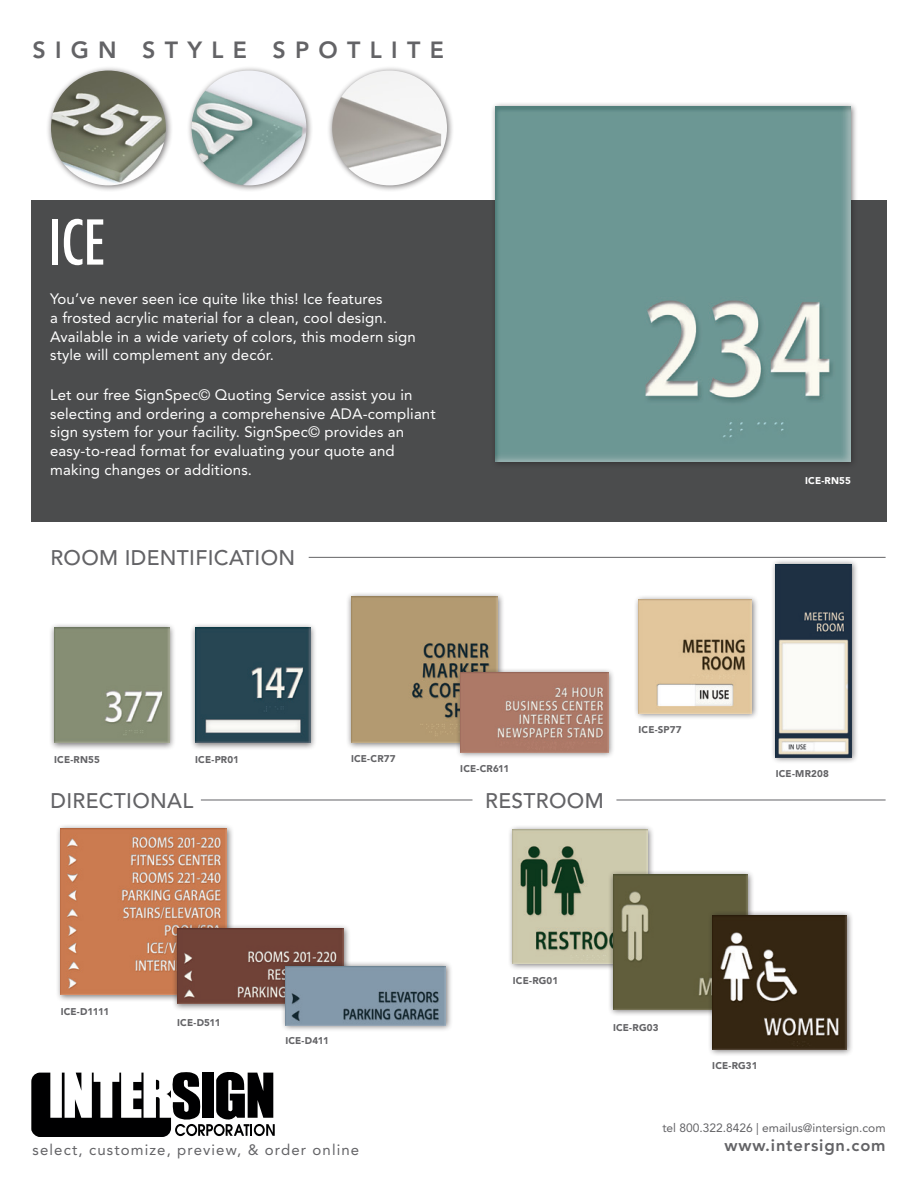
<style>
.page{position:relative;width:918px;height:1188px;background:#fff}
.page>*{position:absolute;margin:0;border:0;box-sizing:border-box;transform-origin:0 0}
.t1{font:condensed 60px "Futura Std";color:#fff}
.t2{font:800 23.25px "Avenir LT Std";letter-spacing:.4em;color:#636366}
.Catergories{font:500 21px "Avenir LT Std";letter-spacing:.015em;color:#636366}
.t3{font:800 16.5px "Avenir LT Std";letter-spacing:.05em;color:#636366}
.t4{font:15px/18.9px "Avenir LT Std";letter-spacing:.01em;color:#fff}
.t5{font:15px "Avenir LT Std";letter-spacing:.075em;color:#636366}
.t6{font:12px "Avenir LT Std";color:#636366}
.Product_Number_Left{font:900 9.75px "Avenir LT Std";letter-spacing:.015em;color:#636366}
.Product_Number{font:900 9.75px "Avenir LT Std";letter-spacing:.015em;color:#636366}
.Prices{font:900 9.75px "Avenir LT Std";letter-spacing:.015em;color:#636366}
.Product_Number_Left-2{font:900 9.75px "Avenir LT Std";letter-spacing:-.025em;color:#636366}
.Product_Number_Right{font:900 9.75px "Avenir LT Std";letter-spacing:.02em;color:#fff}
.Product_Number_Right-2{font:900 9.75px "Avenir LT Std";letter-spacing:.015em;color:#636366}
</style>
<div class="page">
<div style="left:31px;top:200px;width:856px;height:322px;background:#4b4c4d"></div>
<svg style="left:31px;top:1072px;width:244px;height:65px"></svg>
<div style="left:56px;top:824px;width:178px;height:178px;background:#231f20;opacity:.6"></div>
<img style="left:61px;top:829px;width:166px;height:166px">
<div style="left:49px;top:623px;width:127px;height:127px;background:#231f20;opacity:.6"></div>
<img style="left:54px;top:628px;width:115px;height:115px">
<div style="left:190px;top:623px;width:127px;height:127px;background:#231f20;opacity:.6"></div>
<img style="left:195px;top:628px;width:115px;height:115px">
<hr style="left:201px;top:800px;width:272px;height:1px;background:#636366">
<hr style="left:309px;top:557px;width:577px;height:1px;background:#636366">
<hr style="left:616px;top:800px;width:270px;height:1px;background:#636366">
<div style="left:46px;top:66px;width:127px;height:126px;background:#231f20;opacity:.6"></div>
<img style="left:51px;top:71px;width:115px;height:114px;border-radius:57px">
<div style="left:187px;top:66px;width:126px;height:126px;background:#231f20;opacity:.6"></div>
<img style="left:192px;top:71px;width:114px;height:114px;border-radius:57px">
<div style="left:327px;top:66px;width:127px;height:126px;background:#231f20;opacity:.6"></div>
<img style="left:332px;top:71px;width:115px;height:114px;border-radius:57px">
<div style="left:346px;top:592px;width:158px;height:158px;background:#231f20;opacity:.6"></div>
<img style="left:351px;top:597px;width:146px;height:146px">
<div style="left:455px;top:668px;width:160px;height:91px;background:#231f20;opacity:.6"></div>
<img style="left:460px;top:673px;width:148px;height:79px">
<div style="left:771px;top:559px;width:88px;height:205px;background:#231f20;opacity:.6"></div>
<img style="left:776px;top:564px;width:75px;height:193px">
<div style="left:634px;top:595px;width:125px;height:125px;background:#231f20;opacity:.6"></div>
<img style="left:639px;top:600px;width:113px;height:113px">
<div style="left:172px;top:923px;width:179px;height:88px;background:#231f20;opacity:.6"></div>
<img style="left:177px;top:929px;width:167px;height:75px">
<div style="left:280px;top:961px;width:173px;height:71px;background:#231f20;opacity:.6"></div>
<img style="left:285px;top:966px;width:161px;height:59px">
<div style="left:508px;top:824px;width:147px;height:147px;background:#231f20;opacity:.6"></div>
<img style="left:513px;top:829px;width:134px;height:135px">
<div style="left:608px;top:870px;width:147px;height:147px;background:#231f20;opacity:.6"></div>
<img style="left:613px;top:875px;width:135px;height:134px">
<div style="left:707px;top:910px;width:147px;height:147px;background:#231f20;opacity:.6"></div>
<img style="left:712px;top:915px;width:135px;height:135px">
<div style="left:491px;top:101px;width:367px;height:367px;background:#231f20;opacity:.6"></div>
<img style="left:496px;top:106px;width:355px;height:355px">
<p class="t2" style="left:32px;top:37px;width:413px">SIGN STYLE SPOTLITE</p>
<p class="t1" style="left:48px;top:206px;width:58px">ICE</p>
<p class="t4" style="left:50px;top:289px;width:367px">You’ve never seen ice quite like this! Ice features<br>a frosted acrylic material for a clean, cool design.<br>Available in a wide variety of colors, this modern sign style will complement any decór.</p>
<p class="t4" style="left:50px;top:385px;width:387px">Let our free SignSpec© Quoting Service assist you in selecting and ordering a comprehensive ADA-compliant sign system for your facility. SignSpec© provides an easy-to-read format for evaluating your quote and making changes or additions.</p>
<p class="Catergories" style="left:51px;top:545px;width:246px">ROOM IDENTIFICATION</p>
<p class="Product_Number" style="left:54px;top:754px;width:47px">ICE-RN55</p>
<p class="Product_Number" style="left:195px;top:754px;width:45px">ICE-PR01</p>
<p class="Product_Number_Right-2" style="left:351px;top:753px;width:46px">ICE-CR77</p>
<p class="Product_Number_Left" style="left:460px;top:763px;width:51px">ICE-CR611</p>
<p class="Catergories" style="left:51px;top:789px;width:144px">DIRECTIONAL</p>
<p class="Catergories" style="left:485px;top:789px;width:120px">RESTROOM</p>
<p class="Product_Number_Left" style="left:639px;top:724px;width:45px">ICE-SP77</p>
<p class="Product_Number_Right" style="left:805px;top:475px;width:47px">ICE-RN55</p>
<p class="Product_Number_Left" style="left:776px;top:768px;width:55px">ICE-MR208</p>
<p class="Product_Number_Left-2" style="left:61px;top:1005px;width:50px">ICE-D1111</p>
<p class="Prices" style="left:177px;top:1016px;width:45px">ICE-D511</p>
<p class="Product_Number_Left" style="left:285px;top:1035px;width:45px">ICE-D411</p>
<p class="t5" style="left:33px;top:1141px;width:328px">select, customize, preview, &amp; order online</p>
<p class="Product_Number_Left" style="left:513px;top:974px;width:47px">ICE-RG01</p>
<p class="Prices" style="left:613px;top:1022px;width:47px">ICE-RG03</p>
<p class="Product_Number_Left" style="left:712px;top:1059px;width:47px">ICE-RG31</p>
<p class="t6" style="left:662px;top:1121px;width:225px">tel 800.322.8426 | emailus@intersign.com</p>
<p class="t3" style="left:725px;top:1136px;width:163px">www.intersign.com</p>
</div>
